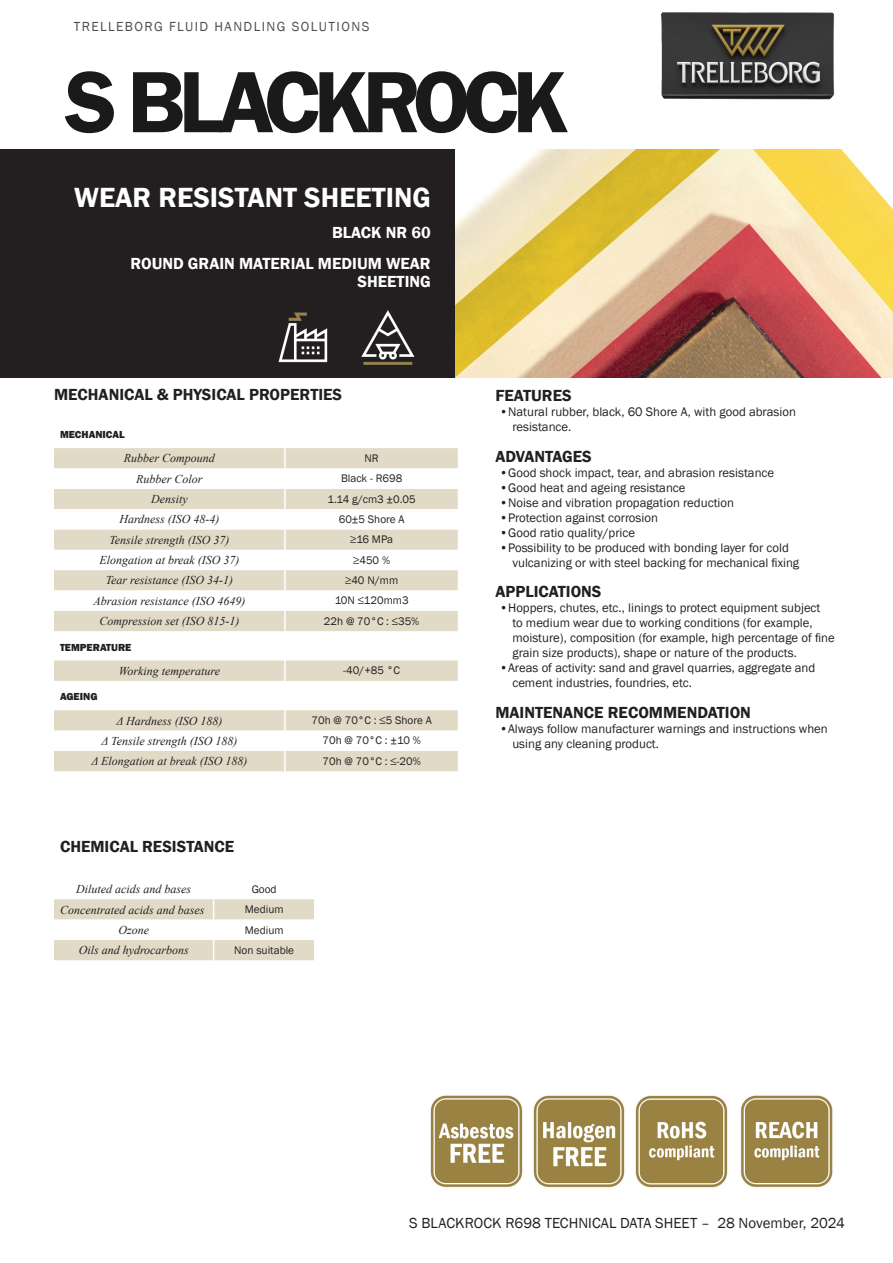
<style>
.page{position:relative;width:893px;height:1263px;background:#fff}
.page>*{position:absolute;margin:0;border:0;box-sizing:border-box;transform-origin:0 0}
.t1{font:600 90px "Franklin Gothic";letter-spacing:-.08em;color:#000}
.t2{font:600 28.5px "Franklin Gothic";color:#fff}
._2014_titre_niveau1{font:600 16.5px "Franklin Gothic";color:#231f20}
._2014_titre_niveau1-2{font:600 16.5px/18px "Franklin Gothic";color:#fff;text-align:right}
.ChemicalTableHeader{font:600 16.5px "Franklin Gothic";color:#231f20}
.t3{font:15px "Franklin Gothic";color:#231f20}
.t4{font:13.5px "Franklin Gothic";letter-spacing:.105em;color:#231f20}
.TechnicalText{font:12.75px/15px "Franklin Gothic";color:#231f20}
._2014_tableau_libellé_caractéristiques_me{font:italic 12px "Times New Roman";color:#231f20}
._2014_tableau_texte{font:11.25px "Franklin Gothic";color:#231f20}
._2014_titre_niveau2{font:800 10.5px "Franklin Gothic";color:#231f20}
</style>
<div class="page">
<img style="left:430px;top:1095px;width:93px;height:93px">
<img style="left:533px;top:1095px;width:92px;height:93px">
<img style="left:635px;top:1095px;width:93px;height:93px">
<img style="left:740px;top:1095px;width:93px;height:93px">
<div style="left:0;top:150px;width:454px;height:228px;background:#231f20"></div>
<img style="left:455px;top:150px;width:438px;height:228px">
<div style="left:54px;top:448px;width:404px;height:183px;background:#e0dac6"></div>
<svg style="left:54px;top:468px;width:404px;height:143px"></svg>
<hr style="left:284px;top:448px;width:2px;height:20px;background:#fff">
<hr style="left:284px;top:468px;width:2px;height:21px;background:#fff">
<hr style="left:284px;top:489px;width:2px;height:20px;background:#fff">
<hr style="left:284px;top:509px;width:2px;height:20px;background:#fff">
<hr style="left:284px;top:529px;width:2px;height:21px;background:#fff">
<hr style="left:284px;top:550px;width:2px;height:20px;background:#fff">
<hr style="left:284px;top:570px;width:2px;height:20px;background:#fff">
<hr style="left:284px;top:590px;width:2px;height:21px;background:#fff">
<hr style="left:284px;top:611px;width:2px;height:20px;background:#fff">
<div style="left:54px;top:660px;width:404px;height:21px;background:#e0dac6"></div>
<svg style="left:54px;top:710px;width:404px;height:61px"></svg>
<svg style="left:54px;top:899px;width:260px;height:61px"></svg>
<img style="left:278px;top:312px;width:50px;height:51px">
<img style="left:361px;top:310px;width:54px;height:55px">
<img style="left:660px;top:12px;width:174px;height:88px">
<p class="t4" style="left:74px;top:18px;width:297px">TRELLEBORG FLUID HANDLING SOLUTIONS</p>
<h1 class="t1" style="left:65px;top:47px;width:505px">S BLACKROCK</h1>
<p class="t2" style="left:74px;top:180px;width:358px">WEAR RESISTANT SHEETING</p>
<p class="_2014_titre_niveau1-2" style="left:332px;top:224px;width:100px">BLACK NR 60</p>
<p class="_2014_titre_niveau1-2" style="left:131px;top:254px;width:302px">ROUND GRAIN MATERIAL MEDIUM WEAR<br>SHEETING</p>
<p class="_2014_titre_niveau1" style="left:54px;top:384px;width:290px">MECHANICAL &amp; PHYSICAL PROPERTIES</p>
<p class="_2014_titre_niveau2" style="left:60px;top:428px;width:66px">MECHANICAL</p>
<p class="_2014_tableau_libellé_caractéristiques_me" style="left:124px;top:450px;width:92px">Rubber Compound</p>
<p class="_2014_tableau_texte" style="left:365px;top:451px;width:16px">NR</p>
<p class="_2014_tableau_libellé_caractéristiques_me" style="left:136px;top:470px;width:68px">Rubber Color</p>
<p class="_2014_tableau_texte" style="left:341px;top:472px;width:63px">Black - R698</p>
<p class="_2014_tableau_libellé_caractéristiques_me" style="left:151px;top:491px;width:38px">Density</p>
<p class="_2014_tableau_texte" style="left:328px;top:492px;width:90px">1.14 g/cm3 ±0.05</p>
<p class="_2014_tableau_libellé_caractéristiques_me" style="left:119px;top:511px;width:102px">Hardness (ISO 48-4)</p>
<p class="_2014_tableau_texte" style="left:339px;top:512px;width:67px">60±5 Shore A</p>
<p class="_2014_tableau_libellé_caractéristiques_me" style="left:109px;top:531px;width:122px">Tensile strength (ISO 37)</p>
<p class="_2014_tableau_texte" style="left:350px;top:533px;width:45px">≥16 MPa</p>
<p class="_2014_tableau_libellé_caractéristiques_me" style="left:99px;top:552px;width:142px">Elongation at break (ISO 37)</p>
<p class="_2014_tableau_texte" style="left:353px;top:553px;width:38px">≥450 %</p>
<p class="_2014_tableau_libellé_caractéristiques_me" style="left:106px;top:572px;width:129px">Tear resistance (ISO 34-1)</p>
<p class="_2014_tableau_texte" style="left:345px;top:573px;width:54px">≥40 N/mm</p>
<p class="_2014_tableau_libellé_caractéristiques_me" style="left:94px;top:592px;width:153px">Abrasion resistance (ISO 4649)</p>
<p class="_2014_tableau_texte" style="left:335px;top:594px;width:75px">10N ≤120mm3</p>
<p class="_2014_tableau_libellé_caractéristiques_me" style="left:100px;top:613px;width:141px">Compression set (ISO 815-1)</p>
<p class="_2014_tableau_texte" style="left:324px;top:614px;width:97px">22h @ 70°C : ≤35%</p>
<p class="_2014_titre_niveau2" style="left:60px;top:640px;width:73px">TEMPERATURE</p>
<p class="_2014_tableau_libellé_caractéristiques_me" style="left:119px;top:663px;width:103px">Working temperature</p>
<p class="_2014_tableau_texte" style="left:343px;top:664px;width:58px">-40/+85 °C</p>
<p class="_2014_titre_niveau2" style="left:60px;top:690px;width:39px">AGEING</p>
<p class="_2014_tableau_libellé_caractéristiques_me" style="left:116px;top:712px;width:108px">Δ Hardness (ISO 188)</p>
<p class="_2014_tableau_texte" style="left:312px;top:713px;width:122px">70h @ 70°C : ≤5 Shore A</p>
<p class="_2014_tableau_libellé_caractéristiques_me" style="left:101px;top:733px;width:137px">Δ Tensile strength (ISO 188)</p>
<p class="_2014_tableau_texte" style="left:322px;top:734px;width:100px">70h @ 70°C : ±10 %</p>
<p class="_2014_tableau_libellé_caractéristiques_me" style="left:91px;top:753px;width:158px">Δ Elongation at break (ISO 188)</p>
<p class="_2014_tableau_texte" style="left:323px;top:754px;width:100px">70h @ 70°C : ≤-20%</p>
<p class="ChemicalTableHeader" style="left:60px;top:837px;width:176px">CHEMICAL RESISTANCE</p>
<p class="_2014_tableau_libellé_caractéristiques_me" style="left:76px;top:881px;width:116px">Diluted acids and bases</p>
<p class="_2014_tableau_texte" style="left:252px;top:882px;width:27px">Good</p>
<p class="_2014_tableau_libellé_caractéristiques_me" style="left:60px;top:901px;width:146px">Concentrated acids and bases</p>
<p class="_2014_tableau_texte" style="left:245px;top:902px;width:40px">Medium</p>
<p class="_2014_tableau_libellé_caractéristiques_me" style="left:118px;top:922px;width:32px">Ozone</p>
<p class="_2014_tableau_texte" style="left:245px;top:923px;width:40px">Medium</p>
<p class="_2014_tableau_libellé_caractéristiques_me" style="left:79px;top:942px;width:112px">Oils and hydrocarbons</p>
<p class="_2014_tableau_texte" style="left:234px;top:943px;width:61px">Non suitable</p>
<p class="_2014_titre_niveau1" style="left:495px;top:385px;width:78px">FEATURES</p>
<p class="TechnicalText" style="left:512px;top:404px;width:285px;text-indent:-13px">•Natural rubber, black, 60 Shore A, with good abrasion resistance.</p>
<p class="_2014_titre_niveau1" style="left:495px;top:446px;width:98px">ADVANTAGES</p>
<p class="TechnicalText" style="left:500px;top:465px;width:276px">•Good shock impact, tear, and abrasion resistance</p>
<p class="TechnicalText" style="left:500px;top:480px;width:187px">•Good heat and ageing resistance</p>
<p class="TechnicalText" style="left:500px;top:495px;width:236px">•Noise and vibration propagation reduction</p>
<p class="TechnicalText" style="left:500px;top:510px;width:160px">•Protection against corrosion</p>
<p class="TechnicalText" style="left:500px;top:525px;width:137px">•Good ratio quality/price</p>
<p class="TechnicalText" style="left:512px;top:540px;width:288px;text-indent:-13px">•Possibility to be produced with bonding layer for cold vulcanizing or with steel backing for mechanical fixing</p>
<p class="_2014_titre_niveau1" style="left:495px;top:582px;width:108px">APPLICATIONS</p>
<p class="TechnicalText" style="left:512px;top:601px;width:324px;text-indent:-13px">•Hoppers, chutes, etc., linings to protect equipment subject<br>to medium wear due to working conditions (for example, moisture), composition (for example, high percentage of fine grain size products), shape or nature of the products.</p>
<p class="TechnicalText" style="left:512px;top:661px;width:305px;text-indent:-13px">•Areas of activity: sand and gravel quarries, aggregate and cement industries, foundries, etc.</p>
<p class="_2014_titre_niveau1" style="left:495px;top:702px;width:257px">MAINTENANCE RECOMMENDATION</p>
<p class="TechnicalText" style="left:512px;top:722px;width:317px;text-indent:-13px">•Always follow manufacturer warnings and instructions when using any cleaning product.</p>
<p class="t3" style="left:409px;top:1214px;width:437px">S BLACKROCK R698 TECHNICAL DATA SHEET – 28 November, 2024</p>
</div>
